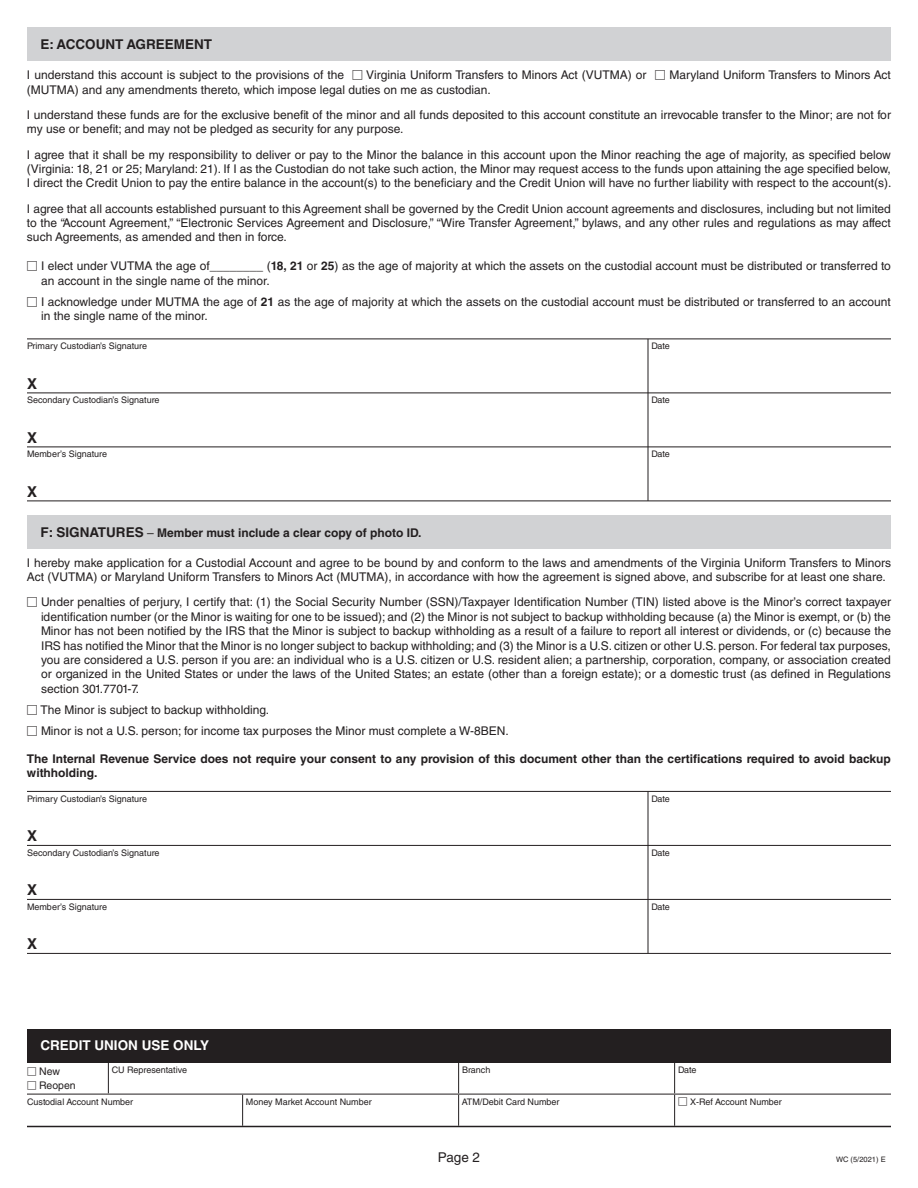
<style>
.page{position:relative;width:918px;height:1188px;background:#fff}
.page>*{position:absolute;margin:0;border:0;box-sizing:border-box;transform-origin:0 0}
.t1{font:700 15px "Helvetica LT Std";color:#231f20}
.t2{font:700 13.5px "Helvetica LT Std";color:#231f20}
.t3{font:700 13.5px "Helvetica LT Std";color:#fff}
.t4{font:13.5px "Helvetica LT Std";color:#231f20}
.t5{font:12px/14.4px "Helvetica LT Std";color:#231f20}
.t6{font:700 12px/14.4px "Helvetica LT Std";color:#231f20}
.t7{font:10.5px "Helvetica LT Std";color:#231f20}
.t8{font:9px "Helvetica LT Std";color:#231f20}
.t9{font:7.5px "Helvetica LT Std";color:#231f20}
.s1{font-family:"Universal Std Newswith Comm Pi"}
.s2{font-weight:700}
.s3{font-size:13.5px}
.s4{font-weight:400}
.s5{font-family:"Universal Std Newswith Comm Pi";font-size:10.5px}
</style>
<div class="page">
<div style="left:27px;top:27px;width:864px;height:34px;background:#d1d2d4"></div>
<div style="left:27px;top:515px;width:864px;height:34px;background:#d1d2d4"></div>
<hr style="left:27px;top:339px;width:864px;height:1px;background:#231f20">
<hr style="left:27px;top:791px;width:864px;height:1px;background:#231f20">
<hr style="left:27px;top:393px;width:864px;height:1px;background:#231f20">
<hr style="left:27px;top:845px;width:864px;height:1px;background:#231f20">
<hr style="left:27px;top:447px;width:864px;height:1px;background:#231f20">
<hr style="left:27px;top:899px;width:864px;height:1px;background:#231f20">
<hr style="left:27px;top:501px;width:864px;height:1px;background:#231f20">
<hr style="left:27px;top:953px;width:864px;height:1px;background:#231f20">
<hr style="left:648px;top:339px;width:1px;height:162px;background:#231f20">
<hr style="left:648px;top:791px;width:1px;height:162px;background:#231f20">
<div style="left:27px;top:1029px;width:864px;height:33px;background:#231f20"></div>
<hr style="left:27px;top:1094px;width:864px;height:1px;background:#231f20">
<hr style="left:27px;top:1126px;width:864px;height:1px;background:#231f20">
<hr style="left:242px;top:1095px;width:1px;height:31px;background:#231f20">
<hr style="left:458px;top:1095px;width:1px;height:31px;background:#231f20">
<hr style="left:674px;top:1095px;width:1px;height:31px;background:#231f20">
<hr style="left:108px;top:1062px;width:1px;height:31px;background:#231f20">
<hr style="left:458px;top:1062px;width:1px;height:31px;background:#231f20">
<hr style="left:674px;top:1062px;width:1px;height:31px;background:#231f20">
<p class="t2" style="left:40px;top:36px;width:173px">E: ACCOUNT AGREEMENT</p>
<p class="t5" style="left:27px;top:68px;width:865px">I understand this account is subject to the provisions of the <span class="s1">□</span> Virginia Uniform Transfers to Minors Act (VUTMA) or <span class="s1">□</span> Maryland Uniform Transfers to Minors Act (MUTMA) and any amendments thereto, which impose legal duties on me as custodian.</p>
<p class="t5" style="left:27px;top:107px;width:866px">I understand these funds are for the exclusive benefit of the minor and all funds deposited to this account constitute an irrevocable transfer to the Minor; are not for my use or benefit; and may not be pledged as security for any purpose.</p>
<p class="t5" style="left:27px;top:147px;width:866px;text-align:justify">I agree that it shall be my responsibility to deliver or pay to the Minor the balance in this account upon the Minor reaching the age of majority, as specified below (Virginia: 18, 21 or 25; Maryland: 21). If I as the Custodian do not take such action, the Minor may request access to the funds upon attaining the age specified below, I direct the Credit Union to pay the entire balance in the account(s) to the beneficiary and the Credit Union will have no further liability with respect to the account(s).</p>
<p class="t5" style="left:27px;top:201px;width:865px;text-align:justify">I agree that all accounts established pursuant to this Agreement shall be governed by the Credit Union account agreements and disclosures, including but not limited to the “Account Agreement,” “Electronic Services Agreement and Disclosure,” “Wire Transfer Agreement,” bylaws, and any other rules and regulations as may affect such Agreements, as amended and then in force.</p>
<p class="t5" style="left:41px;top:259px;width:851px;text-indent:-14px"><span class="s1">□</span> I elect under VUTMA the age of________ (<span class="s2">18, 21</span> or <span class="s2">25</span>) as the age of majority at which the assets on the custodial account must be distributed or transferred to an account in the single name of the minor.</p>
<p class="t5" style="left:41px;top:294px;width:851px;text-indent:-14px"><span class="s1">□</span> I acknowledge under MUTMA the age of <span class="s2">21</span> as the age of majority at which the assets on the custodial account must be distributed or transferred to an account in the single name of the minor.</p>
<p class="t8" style="left:27px;top:341px;width:122px">Primary Custodian’s Signature</p>
<p class="t1" style="left:27px;top:374px;width:12px">X</p>
<p class="t8" style="left:27px;top:395px;width:134px">Secondary Custodian’s Signature</p>
<p class="t1" style="left:27px;top:428px;width:12px">X</p>
<p class="t8" style="left:27px;top:449px;width:82px">Member’s Signature</p>
<p class="t1" style="left:27px;top:482px;width:12px">X</p>
<p class="t6" style="left:40px;top:525px;width:383px"><span class="s3">F: SIGNATURES</span> <span class="s4">–</span> Member must include a clear copy of photo ID.</p>
<p class="t8" style="left:651px;top:341px;width:20px">Date</p>
<p class="t8" style="left:651px;top:395px;width:20px">Date</p>
<p class="t8" style="left:651px;top:449px;width:20px">Date</p>
<p class="t5" style="left:27px;top:555px;width:866px">I hereby make application for a Custodial Account and agree to be bound by and conform to the laws and amendments of the Virginia Uniform Transfers to Minors<br>Act (VUTMA) or Maryland Uniform Transfers to Minors Act (MUTMA), in accordance with how the agreement is signed above, and subscribe for at least one share.</p>
<p class="t5" style="left:41px;top:595px;width:852px;text-align:justify;text-indent:-14px"><span class="s1">□</span> Under penalties of perjury, I certify that: (1) the Social Security Number (SSN)/Taxpayer Identification Number (TIN) listed above is the Minor’s correct taxpayer identification number (or the Minor is waiting for one to be issued); and (2) the Minor is not subject to backup withholding because (a) the Minor is exempt, or (b) the Minor has not been notified by the IRS that the Minor is subject to backup withholding as a result of a failure to report all interest or dividends, or (c) because the IRS has notified the Minor that the Minor is no longer subject to backup withholding; and (3) the Minor is a U.S. citizen or other U.S. person. For federal tax purposes, you are considered a U.S. person if you are: an individual who is a U.S. citizen or U.S. resident alien; a partnership, corporation, company, or association created or organized in the United States or under the laws of the United States; an estate (other than a foreign estate); or a domestic trust (as defined in Regulations section 301.7701-7.</p>
<p class="t5" style="left:27px;top:703px;width:244px"><span class="s1">□</span> The Minor is subject to backup withholding.</p>
<p class="t5" style="left:27px;top:724px;width:483px"><span class="s1">□</span> Minor is not a U.S. person; for income tax purposes the Minor must complete a W-8BEN.</p>
<p class="t6" style="left:27px;top:751px;width:865px">The Internal Revenue Service does not require your consent to any provision of this document other than the certifications required to avoid backup withholding.</p>
<p class="t8" style="left:27px;top:793px;width:122px">Primary Custodian’s Signature</p>
<p class="t1" style="left:27px;top:827px;width:12px">X</p>
<p class="t8" style="left:27px;top:847px;width:134px">Secondary Custodian’s Signature</p>
<p class="t1" style="left:27px;top:881px;width:12px">X</p>
<p class="t8" style="left:27px;top:901px;width:82px">Member’s Signature</p>
<p class="t1" style="left:27px;top:935px;width:12px">X</p>
<p class="t8" style="left:651px;top:793px;width:20px">Date</p>
<p class="t8" style="left:651px;top:847px;width:20px">Date</p>
<p class="t8" style="left:651px;top:901px;width:20px">Date</p>
<p class="t3" style="left:40px;top:1037px;width:170px">CREDIT UNION USE ONLY</p>
<p class="t7" style="left:27px;top:1065px;width:35px"><span class="s1">□</span> New</p>
<p class="t7" style="left:27px;top:1079px;width:50px"><span class="s1">□</span> Reopen</p>
<p class="t8" style="left:27px;top:1097px;width:108px">Custodial Account Number</p>
<p class="t8" style="left:246px;top:1097px;width:127px">Money Market Account Number</p>
<p class="t8" style="left:462px;top:1097px;width:99px">ATM/Debit Card Number</p>
<p class="t8" style="left:678px;top:1097px;width:105px"><span class="s5">□</span> X-Ref Account Number</p>
<p class="t8" style="left:112px;top:1065px;width:77px">CU Representative</p>
<p class="t8" style="left:462px;top:1065px;width:30px">Branch</p>
<p class="t8" style="left:678px;top:1065px;width:20px">Date</p>
<p class="t4" style="left:438px;top:1149px;width:44px">Page 2</p>
<p class="t9" style="left:836px;top:1155px;width:51px">WC (5/2021) E</p>
</div>
